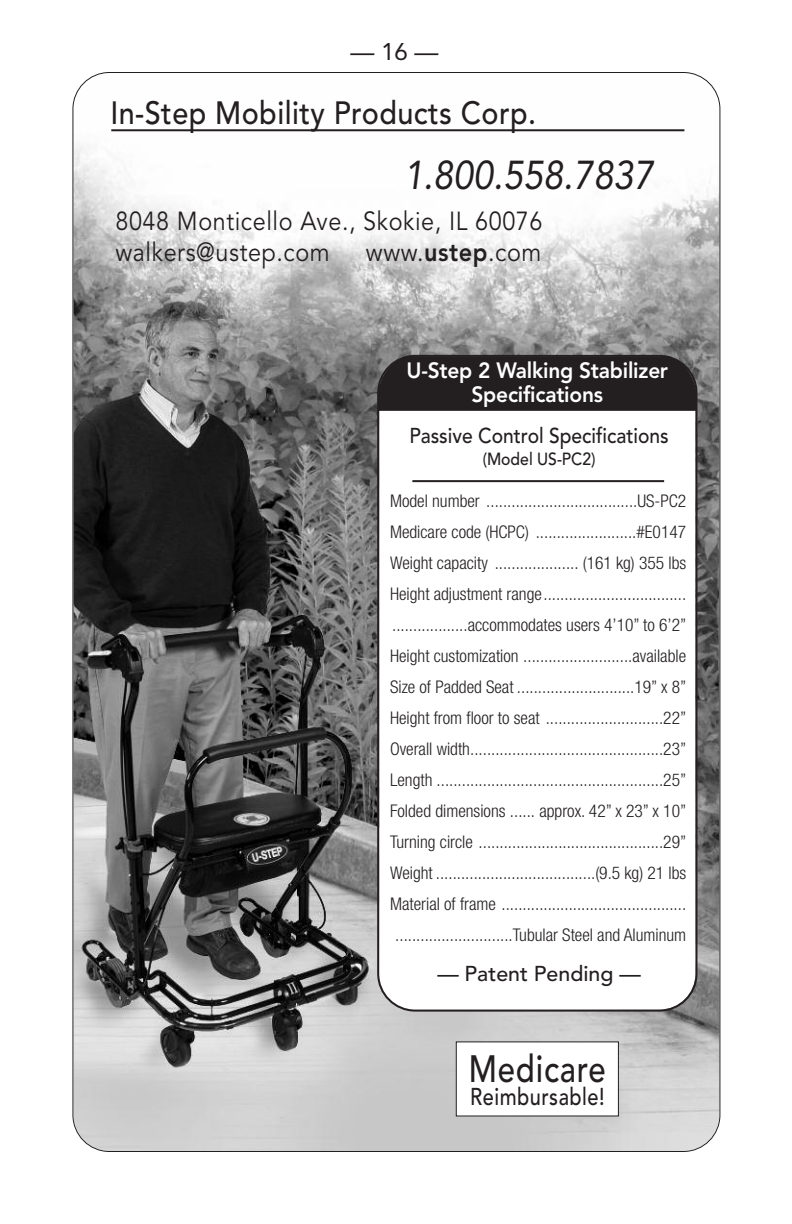
<style>
.page{position:relative;width:792px;height:1224px;background:#fff}
.page>*{position:absolute;margin:0;border:0;box-sizing:border-box;transform-origin:0 0}
.t1{font:italic 40px "Avenir";color:#231f20;scale:.9 1}
.t2{font:500 37.8px "Avenir";letter-spacing:.025em;color:#231f20;scale:.82 1}
.t3{font:500 32px "Avenir";letter-spacing:.015em;color:#231f20;scale:.9 1}
.t4{font:26px/31px "Avenir";letter-spacing:.025em;color:#231f20;scale:.9 1}
.t5{font:500 24.2px "Avenir";letter-spacing:.025em;color:#231f20;scale:.82 1}
.t6{font:24px "Avenir";color:#231f20}
.t7{font:800 22px/24px "Avenir";letter-spacing:-.01em;color:#fff;text-align:center;scale:.95 1}
.t8{font:500 21.4px "Avenir";color:#231f20;scale:.9 1}
.t9{font:500 21.4px "Avenir";color:#231f20}
.t10{font:300 condensed 17.4px/31px "Helvetica Neue";color:#231f20;text-align:justify}
.t11{font:500 17.4px "Avenir";color:#231f20;scale:.9 1}
.s1{font-weight:800}
</style>
<div class="page">
<img style="left:73px;top:73px;width:646px;height:1078px;border-radius:36px">
<svg style="left:377px;top:355px;width:321px;height:657px"></svg>
<div style="left:378px;top:356px;width:318px;height:55px;background:#231f20"></div>
<div style="left:457px;top:1042px;width:161px;height:73px;background:#fff"></div>
<div style="left:456px;top:1041px;width:163px;height:75px;border:1px solid #231f20"></div>
<hr style="left:412px;top:480px;width:252px;height:2px;background:#231f20">
<img style="left:103px;top:191px;width:596px;height:120px">
<hr style="left:111px;top:129px;width:573px;height:2px;background:#231f20">
<h3 class="t6" style="left:350px;top:32px;width:90px">—16—</h3>
<h3 class="t3" style="left:110px;top:85px;width:475px">In-Step Mobility Products Corp.</h3>
<h1 class="t1" style="left:403px;top:151px;width:279px">1.800.558.7837</h1>
<h3 class="t4" style="left:115px;top:206px;width:476px">8048 Monticello Ave., Skokie, IL 60076 walkers@ustep.com</h3>
<h3 class="t4" style="left:366px;top:237px;width:197px">www.<span class="s1">ustep</span>.com</h3>
<p class="t7" style="left:407px;top:359px;width:277px">U-Step 2 Walking Stabilizer<br>Specifications</p>
<p class="t8" style="left:409px;top:417px;width:290px">Passive Control Specifications</p>
<p class="t11" style="left:483px;top:444px;width:127px">(Model US-PC2)</p>
<p class="t10" style="left:390px;top:487px;width:298px">Model number ....................................US-PC2<br>Medicare code (HCPC) ........................#E0147<br>Weight capacity .................... (161 kg) 355 lbs Height adjustment range.................................. ..................accommodates users 4’10” to 6’2” Height customization ..........................available Size of Padded Seat ............................19” x 8” Height from floor to seat ............................22” Overall width..............................................23” Length ......................................................25” Folded dimensions ...... approx. 42” x 23” x 10” Turning circle ............................................29” Weight ......................................(9.5 kg) 21 lbs Material of frame ............................................ ............................Tubular Steel and Aluminum</p>
<p class="t9" style="left:437px;top:955px;width:205px">— Patent Pending —</p>
<h2 class="t2" style="left:469px;top:1037px;width:168px">Medicare</h2>
<h3 class="t5" style="left:470px;top:1076px;width:165px">Reimbursable!</h3>
</div>
